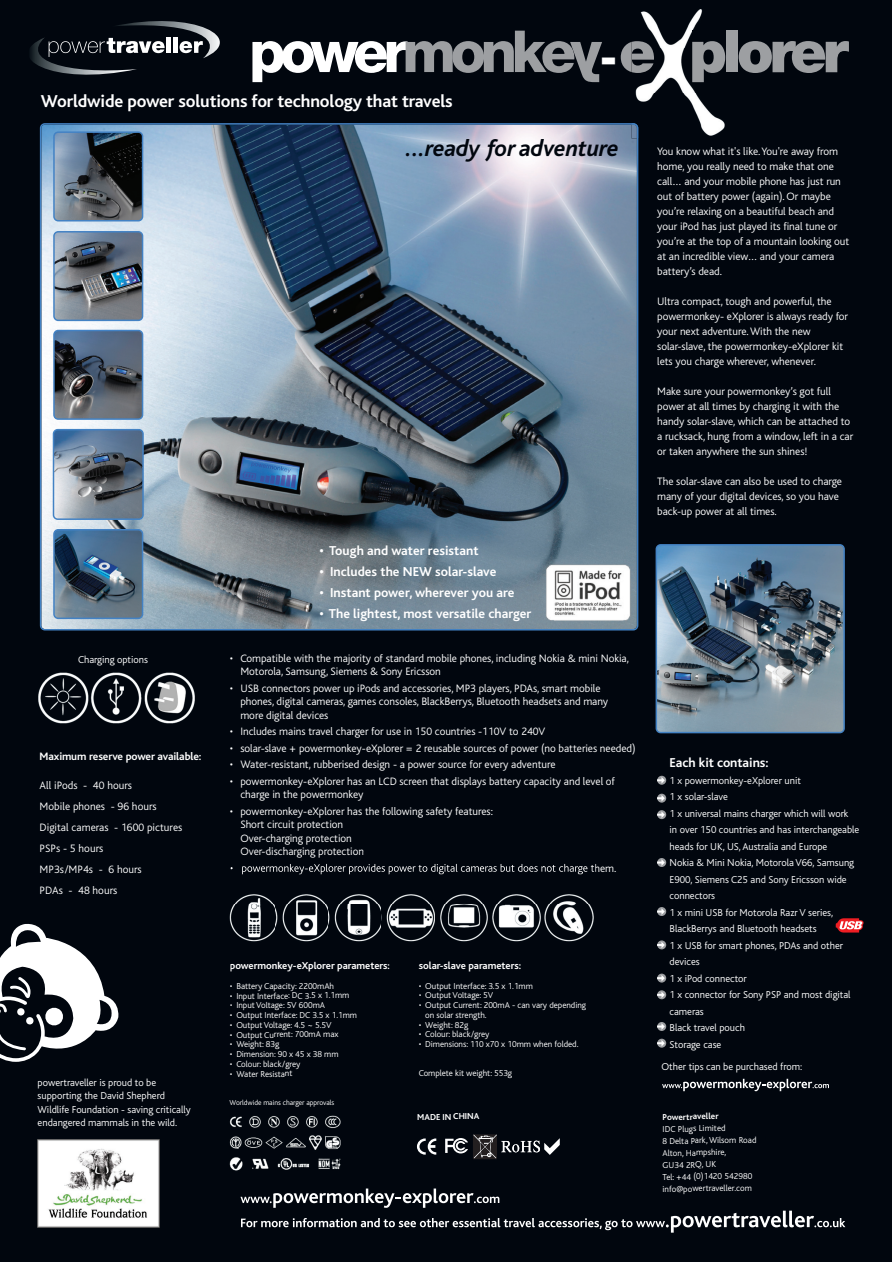
<style>
.page{position:relative;width:893px;height:1263px;background:#fff}
.page>*{position:absolute;margin:0;border:0;box-sizing:border-box;transform-origin:0 0}
.t1{font:900 58.65px "Helvetica Neue";letter-spacing:-.075em;color:#9d9fa2}
.t2{font:italic 700 24px "Bliss";letter-spacing:-.01em;color:#01060e}
.t3{font:700 18px "Bliss";letter-spacing:-.01em;color:#fff}
.t4{font:700 13.5px "Bliss";color:#fff}
.t5{font:300 11.25px/15px "Bliss";letter-spacing:-.005em;color:#fff}
.t6{font:700 11.25px "Bliss";letter-spacing:-.01em;color:#fff}
.t7{font:300 10.5px/16.5px "Bliss";letter-spacing:-.005em;color:#fff}
.t8{font:700 10.5px "Bliss";letter-spacing:-.005em;color:#fff}
.t9{font:300 9px/12px "Bliss";letter-spacing:-.005em;color:#fff}
.t10{font:700 9px "Bliss";letter-spacing:-.005em;color:#fff}
.t11{font:300 7.5px "Bliss";letter-spacing:-.005em;color:#fff}
.s1{font-size:41.4px;color:#fff}
</style>
<div class="page">
<div style="left:0;top:0;width:891px;height:1261px;background:#01060e"></div>
<svg style="left:0;top:923px;width:119px;height:139px"></svg>
<img style="left:117px;top:21px;width:103px;height:37px">
<img style="left:30px;top:37px;width:107px;height:38px">
<svg style="left:49px;top:38px;width:116px;height:19px"></svg>
<hr style="left:167px;top:37px;width:4px;height:16px;background:#fff">
<hr style="left:173px;top:37px;width:4px;height:16px;background:#fff">
<svg style="left:180px;top:41px;width:23px;height:12px"></svg>
<img style="left:40px;top:123px;width:598px;height:508px">
<svg style="left:252px;top:31px;width:350px;height:51px"></svg>
<img style="left:635px;top:9px;width:90px;height:129px">
<img style="left:631px;top:123px;width:7px;height:15px">
<img style="left:631px;top:41px;width:23px;height:32px">
<svg style="left:651px;top:72px;width:25px;height:1px"></svg>
<img style="left:692px;top:30px;width:33px;height:10px">
<img style="left:692px;top:40px;width:34px;height:42px">
<img style="left:37px;top:1140px;width:123px;height:88px">
<svg style="left:240px;top:1189px;width:605px;height:44px"></svg>
<svg style="left:417px;top:1138px;width:19px;height:17px"></svg>
<svg style="left:445px;top:1134px;width:115px;height:25px"></svg>
<svg style="left:53px;top:131px;width:90px;height:91px"></svg>
<svg style="left:53px;top:231px;width:90px;height:90px;background:#687482"></svg>
<svg style="left:53px;top:330px;width:90px;height:90px;background:#505c6c"></svg>
<img style="left:38px;top:672px;width:157px;height:52px">
<svg style="left:53px;top:429px;width:91px;height:91px;background:#6e7e90"></svg>
<img style="left:655px;top:544px;width:190px;height:189px">
<svg style="left:657px;top:776px;width:9px;height:9px"></svg>
<svg style="left:657px;top:777px;width:8px;height:7px"></svg>
<svg style="left:657px;top:794px;width:9px;height:9px"></svg>
<svg style="left:657px;top:795px;width:8px;height:6px"></svg>
<svg style="left:657px;top:810px;width:9px;height:9px"></svg>
<svg style="left:657px;top:811px;width:8px;height:7px"></svg>
<svg style="left:657px;top:858px;width:9px;height:9px"></svg>
<svg style="left:657px;top:859px;width:8px;height:7px"></svg>
<svg style="left:657px;top:940px;width:9px;height:9px"></svg>
<svg style="left:657px;top:942px;width:8px;height:6px"></svg>
<svg style="left:657px;top:907px;width:9px;height:9px"></svg>
<svg style="left:657px;top:908px;width:8px;height:7px"></svg>
<svg style="left:657px;top:974px;width:9px;height:9px"></svg>
<svg style="left:657px;top:975px;width:8px;height:6px"></svg>
<svg style="left:657px;top:990px;width:9px;height:9px"></svg>
<svg style="left:657px;top:992px;width:8px;height:6px"></svg>
<svg style="left:657px;top:1022px;width:9px;height:9px"></svg>
<svg style="left:657px;top:1023px;width:8px;height:7px"></svg>
<svg style="left:657px;top:1039px;width:9px;height:9px"></svg>
<svg style="left:657px;top:1040px;width:8px;height:7px"></svg>
<svg style="left:662px;top:1079px;width:167px;height:12px"></svg>
<img style="left:229px;top:874px;width:46px;height:68px">
<img style="left:275px;top:863px;width:54px;height:79px">
<img style="left:329px;top:863px;width:265px;height:79px">
<img style="left:328px;top:864px;width:267px;height:10px">
<img style="left:230px;top:864px;width:98px;height:10px">
<svg style="left:836px;top:918px;width:27px;height:15px"></svg>
<img style="left:229px;top:1115px;width:112px;height:56px">
<svg style="left:53px;top:529px;width:90px;height:90px;background:#4d6882"></svg>
<img style="left:540px;top:560px;width:95px;height:66px">
<h3 class="t3" style="left:41px;top:94px;width:413px">Worldwide power solutions for technology that travels</h3>
<h1 class="t1" style="left:600px;top:16px;width:250px"><span class="s1">-</span>e plorer</h1>
<p class="t7" style="left:78px;top:653px;width:71px">Charging options</p>
<p class="t6" style="left:40px;top:752px;width:163px">Maximum reserve power available:</p>
<p class="t5" style="left:40px;top:776px;width:144px;line-height:21px">All iPods - 40 hours<br>Mobile phones - 96 hours<br>Digital cameras - 1600 pictures<br>PSPs - 5 hours<br>MP3s/MP4s - 6 hours<br>PDAs - 48 hours</p>
<p class="t7" style="left:38px;top:1077px;width:155px;line-height:13.5px">powertraveller is proud to be supporting the David Shepherd Wildlife Foundation - saving critically endangered mammals in the wild.</p>
<h2 class="t2" style="left:405px;top:134px;width:215px">...ready for adventure</h2>
<p class="t4" style="left:319px;top:546px;width:161px">• Tough and water resistant</p>
<p class="t4" style="left:319px;top:567px;width:179px">• Includes the NEW solar-slave</p>
<p class="t4" style="left:319px;top:588px;width:197px">• Instant power, wherever you are</p>
<p class="t4" style="left:319px;top:609px;width:214px">• The lightest, most versatile charger</p>
<p class="t5" style="left:240px;top:652px;width:390px;line-height:13.5px;text-indent:-11px">• Compatible with the majority of standard mobile phones, including Nokia &amp; mini Nokia,<br>Motorola, Samsung, Siemens &amp; Sony Ericsson</p>
<p class="t5" style="left:240px;top:682px;width:369px;line-height:13.5px;text-indent:-11px">• USB connectors power up iPods and accessories, MP3 players, PDAs, smart mobile phones, digital cameras, games consoles, BlackBerrys, Bluetooth headsets and many more digital devices</p>
<p class="t5" style="left:230px;top:725px;width:317px">• Includes mains travel charger for use in 150 countries -110V to 240V</p>
<p class="t5" style="left:230px;top:742px;width:407px">• solar-slave + powermonkey-eXplorer = 2 reusable sources of power (no batteries needed)</p>
<p class="t5" style="left:230px;top:758px;width:327px">• Water-resistant, rubberised design - a power source for every adventure</p>
<p class="t5" style="left:240px;top:775px;width:376px;line-height:13.5px;text-indent:-11px">• powermonkey-eXplorer has an LCD screen that displays battery capacity and level of charge in the powermonkey</p>
<p class="t5" style="left:240px;top:805px;width:254px;line-height:13.5px;text-indent:-11px">• powermonkey-eXplorer has the following safety features:<br>Short circuit protection<br>Over-charging protection</p>
<p class="t5" style="left:240px;top:845px;width:125px">Over-discharging protection</p>
<p class="t8" style="left:230px;top:962px;width:162px">powermonkey-eXplorer parameters:</p>
<p class="t9" style="left:230px;top:981px;width:106px">• Battery Capacity: 2200mAh</p>
<p class="t9" style="left:230px;top:990px;width:121px">• Input Interface: DC 3.5 x 1.1mm</p>
<p class="t9" style="left:230px;top:1000px;width:97px">• Input Voltage: 5V 600mA</p>
<p class="t9" style="left:230px;top:1010px;width:129px">• Output Interface: DC 3.5 x 1.1mm</p>
<p class="t9" style="left:230px;top:1020px;width:103px">• Output Voltage: 4.5 ~ 5.5V</p>
<p class="t9" style="left:230px;top:1029px;width:110px">• Output Current: 700mA max</p>
<p class="t9" style="left:230px;top:1039px;width:51px">• Weight: 83g</p>
<p class="t9" style="left:230px;top:1049px;width:110px">• Dimension: 90 x 45 x 38 mm</p>
<p class="t9" style="left:230px;top:1059px;width:72px">• Colour: black/grey</p>
<p class="t9" style="left:230px;top:1068px;width:64px">• Water Resistant</p>
<p class="t11" style="left:229px;top:1100px;width:106px">Worldwide mains charger approvals</p>
<p class="t8" style="left:419px;top:962px;width:104px">solar-slave parameters:</p>
<p class="t9" style="left:419px;top:981px;width:116px">• Output Interface: 3.5 x 1.1mm</p>
<p class="t9" style="left:419px;top:990px;width:76px">• Output Voltage: 5V</p>
<p class="t9" style="left:419px;top:1000px;width:169px">• Output Current: 200mA - can vary depending</p>
<p class="t9" style="left:425px;top:1010px;width:63px">on solar strength.</p>
<p class="t9" style="left:419px;top:1020px;width:51px">• Weight: 82g</p>
<p class="t9" style="left:419px;top:1029px;width:72px">• Colour: black/grey</p>
<p class="t9" style="left:419px;top:1039px;width:161px">• Dimensions: 110 x70 x 10mm when folded.</p>
<p class="t9" style="left:419px;top:1068px;width:95px">Complete kit weight: 553g</p>
<p class="t10" style="left:417px;top:1113px;width:64px">MADE IN CHINA</p>
<p class="t5" style="left:657px;top:145px;width:194px">You know what it's like. You're away from home, you really need to make that one call… and your mobile phone has just run out of battery power (again). Or maybe you’re relaxing on a beautiful beach and your iPod has just played its final tune or you’re at the top of a mountain looking out at an incredible view… and your camera battery’s dead.</p>
<p class="t5" style="left:657px;top:295px;width:192px">Ultra compact, tough and powerful, the powermonkey- eXplorer is always ready for your next adventure. With the new solar-slave, the powermonkey-eXplorer kit lets you charge wherever, whenever.</p>
<p class="t5" style="left:657px;top:385px;width:197px">Make sure your powermonkey’s got full power at all times by charging it with the handy solar-slave, which can be attached to a rucksack, hung from a window, left in a car or taken anywhere the sun shines!</p>
<p class="t5" style="left:657px;top:475px;width:186px">The solar-slave can also be used to charge many of your digital devices, so you have back-up power at all times.</p>
<p class="t4" style="left:669px;top:758px;width:100px">Each kit contains:</p>
<p class="t7" style="left:669px;top:773px;width:191px">1 x powermonkey-eXplorer unit<br>1 x solar-slave<br>1 x universal mains charger which will work<br>in over 150 countries and has interchangeable heads for UK, US, Australia and Europe<br>Nokia &amp; Mini Nokia, Motorola V66, Samsung<br>E900, Siemens C25 and Sony Ericsson wide connectors<br>1 x mini USB for Motorola Razr V series,<br>BlackBerrys and Bluetooth headsets<br>1 x USB for smart phones, PDAs and other devices<br>1 x iPod connector<br>1 x connector for Sony PSP and most digital cameras<br>Black travel pouch<br>Storage case</p>
<p class="t7" style="left:661px;top:1059px;width:142px">Other tips can be purchased from:</p>
<p class="t10" style="left:662px;top:1113px;width:57px">Powertraveller</p>
<p class="t9" style="left:662px;top:1123px;width:96px">IDC Plugs Limited<br>8 Delta Park, Wilsom Road<br>Alton, Hampshire,<br>GU34 2RQ, UK<br>Tel: +44 (0)1420 542980 info@powertraveller.com</p>
</div>
